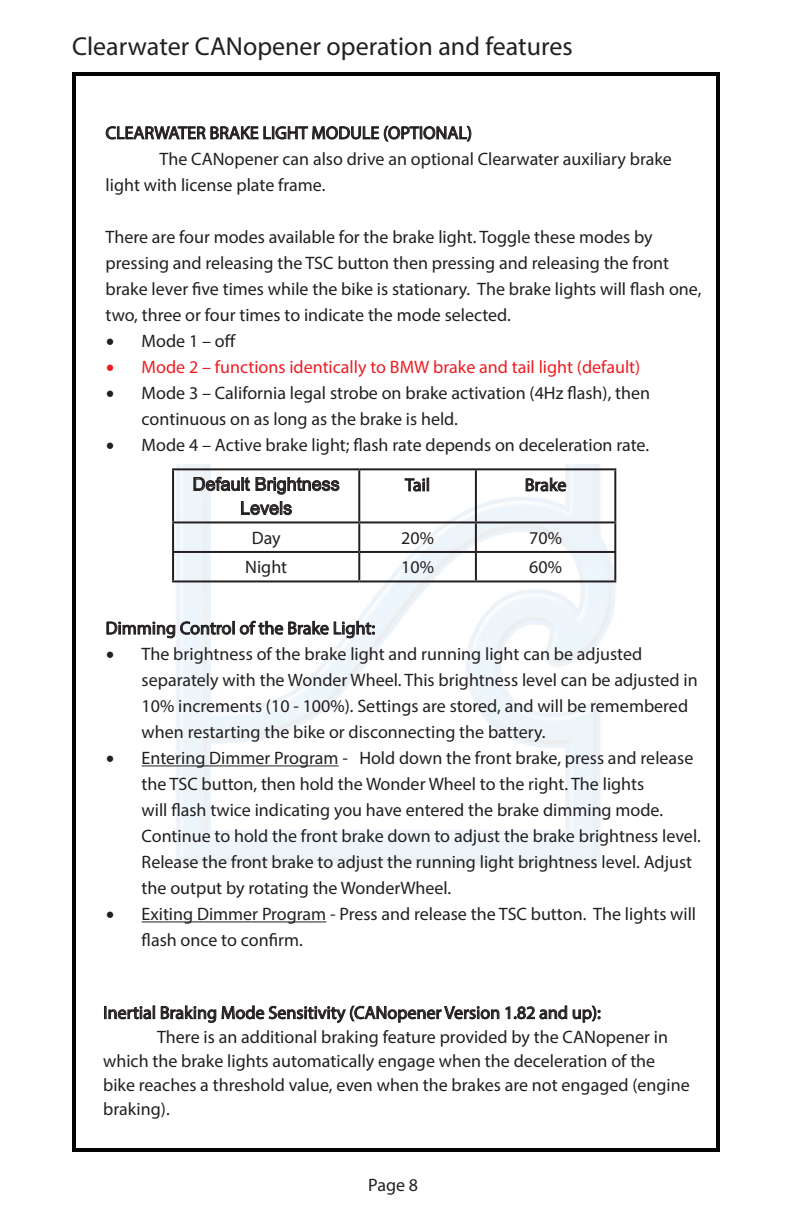
<style>
.page{position:relative;width:792px;height:1224px;background:#fff}
.page>*{position:absolute;margin:0;border:0;box-sizing:border-box;transform-origin:0 0}
.t1{font:26px "Myriad Pro";color:#231f20}
.t2{font:18px/26px "Myriad Pro";color:#231f20}
.t3{font:18px "Myriad Pro";color:#ee1d23}
.t4{font:18px/24px "Arial";color:#231f20;text-align:center}
.s1{font-family:"Minion Pro";font-size:24px}
</style>
<div class="page">
<img style="left:72px;top:72px;width:648px;height:1080px">
<div style="left:88px;top:99px;width:616px;height:365px;background:#fff"></div>
<svg style="left:105px;top:125px;width:367px;height:17px"></svg>
<svg style="left:104px;top:999px;width:497px;height:27px"></svg>
<hr style="left:142px;top:765px;width:197px;height:1px;background:#231f20">
<hr style="left:142px;top:921px;width:184px;height:1px;background:#231f20">
<svg style="left:106px;top:621px;width:126px;height:18px"></svg>
<div style="left:232px;top:621px;width:3px;height:14px;border:1px solid #231f20"></div>
<svg style="left:239px;top:615px;width:136px;height:24px"></svg>
<hr style="left:172px;top:468px;width:187px;height:2px;background:#231f20">
<hr style="left:172px;top:470px;width:2px;height:51px;background:#231f20">
<hr style="left:359px;top:468px;width:117px;height:2px;background:#231f20">
<hr style="left:358px;top:470px;width:2px;height:51px;background:#231f20">
<hr style="left:476px;top:468px;width:140px;height:2px;background:#231f20">
<hr style="left:475px;top:470px;width:2px;height:51px;background:#231f20">
<hr style="left:614px;top:470px;width:2px;height:51px;background:#231f20">
<hr style="left:172px;top:521px;width:187px;height:2px;background:#231f20">
<hr style="left:172px;top:523px;width:2px;height:28px;background:#231f20">
<hr style="left:359px;top:521px;width:117px;height:2px;background:#231f20">
<hr style="left:358px;top:523px;width:2px;height:28px;background:#231f20">
<hr style="left:476px;top:521px;width:140px;height:2px;background:#231f20">
<hr style="left:475px;top:523px;width:2px;height:28px;background:#231f20">
<hr style="left:614px;top:523px;width:2px;height:28px;background:#231f20">
<hr style="left:172px;top:551px;width:187px;height:2px;background:#231f20">
<hr style="left:172px;top:553px;width:2px;height:27px;background:#231f20">
<hr style="left:359px;top:551px;width:117px;height:2px;background:#231f20">
<hr style="left:358px;top:553px;width:2px;height:27px;background:#231f20">
<hr style="left:476px;top:551px;width:140px;height:2px;background:#231f20">
<hr style="left:475px;top:553px;width:2px;height:27px;background:#231f20">
<hr style="left:614px;top:553px;width:2px;height:27px;background:#231f20">
<hr style="left:172px;top:580px;width:187px;height:2px;background:#231f20">
<hr style="left:359px;top:580px;width:117px;height:2px;background:#231f20">
<hr style="left:476px;top:580px;width:140px;height:2px;background:#231f20">
<svg style="left:193px;top:476px;width:147px;height:19px"></svg>
<svg style="left:241px;top:501px;width:51px;height:15px"></svg>
<svg style="left:404px;top:475px;width:25px;height:17px"></svg>
<svg style="left:525px;top:475px;width:42px;height:17px"></svg>
<h1 class="t1" style="left:72px;top:30px;width:502px">Clearwater CANopener operation and features</h1>
<p class="t2" style="left:106px;top:120px;width:368px">CLEARWATER BRAKE LIGHT MODULE (OPTIONAL)</p>
<p class="t2" style="left:160px;top:146px;width:514px">The CANopener can also drive an optional Clearwater auxiliary brake</p>
<p class="t2" style="left:106px;top:172px;width:221px">light with license plate frame.</p>
<p class="t2" style="left:106px;top:224px;width:597px">There are four modes available for the brake light. Toggle these modes by pressing and releasing the TSC button then pressing and releasing the front brake lever five times while the bike is stationary. The brake lights will flash one, two, three or four times to indicate the mode selected.</p>
<p class="t2" style="left:106px;top:328px;width:132px"><span class="s1">•</span> Mode 1 – off</p>
<p class="t3" style="left:106px;top:356px;width:536px"><span class="s1">•</span> Mode 2 – functions identically to BMW brake and tail light (default)</p>
<p class="t2" style="left:142px;top:380px;width:510px;text-indent:-36px"><span class="s1">•</span> Mode 3 – California legal strobe on brake activation (4Hz flash), then continuous on as long as the brake is held.</p>
<p class="t2" style="left:106px;top:432px;width:545px"><span class="s1">•</span> Mode 4 – Active brake light; flash rate depends on deceleration rate.</p>
<p class="t4" style="left:193px;top:472px;width:149px">Default Brightness<br>Levels</p>
<p class="t2" style="left:405px;top:472px;width:26px">Tail</p>
<p class="t2" style="left:525px;top:472px;width:43px">Brake</p>
<p class="t2" style="left:252px;top:525px;width:30px">Day</p>
<p class="t2" style="left:401px;top:525px;width:34px">20%</p>
<p class="t2" style="left:529px;top:525px;width:34px">70%</p>
<p class="t2" style="left:245px;top:554px;width:44px">Night</p>
<p class="t2" style="left:401px;top:554px;width:34px">10%</p>
<p class="t2" style="left:529px;top:554px;width:34px">60%</p>
<p class="t2" style="left:106px;top:615px;width:271px">Dimming Control of the Brake Light:</p>
<p class="t2" style="left:142px;top:641px;width:558px;text-indent:-36px"><span class="s1">•</span> The brightness of the brake light and running light can be adjusted separately with the Wonder Wheel. This brightness level can be adjusted in 10% increments (10 - 100%). Settings are stored, and will be remembered when restarting the bike or disconnecting the battery.</p>
<p class="t2" style="left:142px;top:745px;width:561px;text-indent:-36px"><span class="s1">•</span> Entering Dimmer Program - Hold down the front brake, press and release the TSC button, then hold the Wonder Wheel to the right. The lights<br>will flash twice indicating you have entered the brake dimming mode.<br>Continue to hold the front brake down to adjust the brake brightness level.<br>Release the front brake to adjust the running light brightness level. Adjust the output by rotating the WonderWheel.</p>
<p class="t2" style="left:142px;top:901px;width:556px;text-indent:-36px"><span class="s1">•</span> Exiting Dimmer Program - Press and release the TSC button. The lights will flash once to confirm.</p>
<p class="t2" style="left:103px;top:999px;width:499px">Inertial Braking Mode Sensitivity (CANopener Version 1.82 and up):</p>
<p class="t2" style="left:157px;top:1023px;width:512px">There is an additional braking feature provided by the CANopener in</p>
<p class="t2" style="left:103px;top:1047px;width:554px">which the brake lights automatically engage when the deceleration of the</p>
<p class="t2" style="left:103px;top:1071px;width:588px">bike reaches a threshold value, even when the brakes are not engaged (engine</p>
<p class="t2" style="left:103px;top:1095px;width:68px">braking).</p>
<p class="t2" style="left:368px;top:1171px;width:51px">Page 8</p>
</div>
